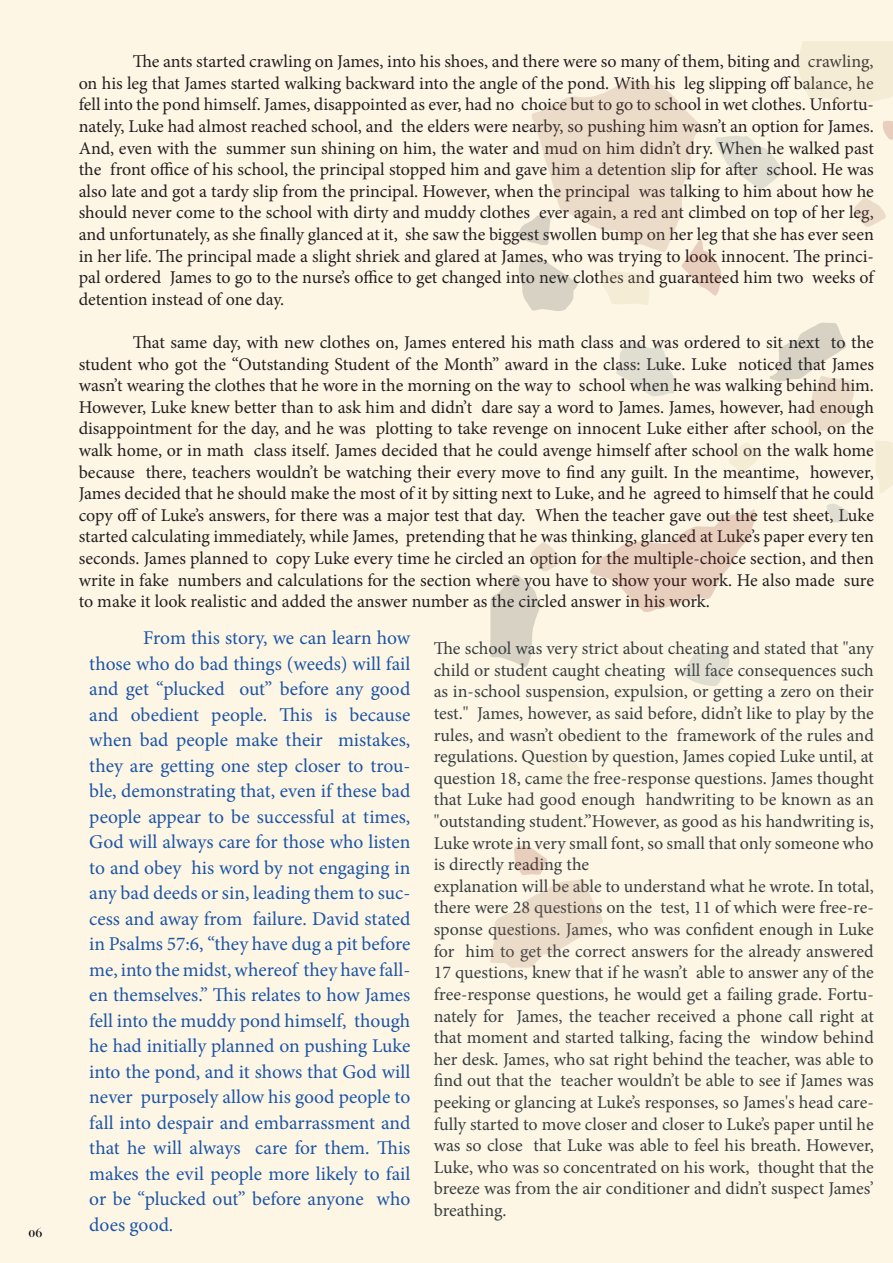
<style>
.page{position:relative;width:893px;height:1263px;background:#fef6e5}
.page>*{position:absolute;margin:0;border:0;box-sizing:border-box;transform-origin:0 0}
.t1{font:19.5px/25.5px "Minion Pro";letter-spacing:-.005em;color:#1c55a5;text-align:justify}
.t2{font:18px/21.6px "Minion Pro";color:#231f20;text-align:justify}
.Heading_2_-_Handwrit{font:18px/21.6px "Minion Pro";color:#393f41;text-align:justify}
.t3{font:500 13.5px "Operetta 12";color:#0b0e11}
</style>
<div class="page">
<svg style="left:616px;top:342px;width:59px;height:55px"></svg>
<svg style="left:854px;top:197px;width:32px;height:30px"></svg>
<svg style="left:550px;top:754px;width:30px;height:30px"></svg>
<svg style="left:683px;top:649px;width:47px;height:37px"></svg>
<svg style="left:875px;top:440px;width:18px;height:53px"></svg>
<svg style="left:798px;top:41px;width:95px;height:63px"></svg>
<svg style="left:729px;top:442px;width:30px;height:31px"></svg>
<svg style="left:770px;top:323px;width:84px;height:108px"></svg>
<svg style="left:590px;top:509px;width:166px;height:103px"></svg>
<svg style="left:826px;top:503px;width:23px;height:19px"></svg>
<svg style="left:517px;top:80px;width:265px;height:231px"></svg>
<svg style="left:490px;top:542px;width:71px;height:125px"></svg>
<svg style="left:490px;top:846px;width:113px;height:122px"></svg>
<svg style="left:883px;top:121px;width:10px;height:19px"></svg>
<p class="t3" style="left:29px;top:1224px;width:15px">06</p>
<p class="t2" style="left:79px;top:51px;width:797px;text-indent:54px">The ants started crawling on James, into his shoes, and there were so many of them, biting and crawling, on his leg that James started walking backward into the angle of the pond. With his leg slipping off balance, he fell into the pond himself. James, disappointed as ever, had no choice but to go to school in wet clothes. Unfortu&shy;nately, Luke had almost reached school, and the elders were nearby, so pushing him wasn’t an option for James.<br>And, even with the summer sun shining on him, the water and mud on him didn’t dry. When he walked past the front office of his school, the principal stopped him and gave him a detention slip for after school. He was also late and got a tardy slip from the principal. However, when the principal was talking to him about how he should never come to the school with dirty and muddy clothes ever again, a red ant climbed on top of her leg, and unfortunately, as she finally glanced at it, she saw the biggest swollen bump on her leg that she has ever seen in her life. The principal made a slight shriek and glared at James, who was trying to look innocent. The princi&shy;pal ordered James to go to the nurse’s office to get changed into new clothes and guaranteed him two weeks of detention instead of one day.</p>
<p class="t2" style="left:79px;top:331px;width:797px;text-indent:54px">That same day, with new clothes on, James entered his math class and was ordered to sit next to the student who got the “Outstanding Student of the Month” award in the class: Luke. Luke noticed that James wasn’t wearing the clothes that he wore in the morning on the way to school when he was walking behind him.<br>However, Luke knew better than to ask him and didn’t dare say a word to James. James, however, had enough disappointment for the day, and he was plotting to take revenge on innocent Luke either after school, on the walk home, or in math class itself. James decided that he could avenge himself after school on the walk home because there, teachers wouldn’t be watching their every move to find any guilt. In the meantime, however, James decided that he should make the most of it by sitting next to Luke, and he agreed to himself that he could copy off of Luke’s answers, for there was a major test that day. When the teacher gave out the test sheet, Luke started calculating immediately, while James, pretending that he was thinking, glanced at Luke’s paper every ten seconds. James planned to copy Luke every time he circled an option for the multiple-choice section, and then write in fake numbers and calculations for the section where you have to show your work. He also made sure to make it look realistic and added the answer number as the circled answer in his work.</p>
<p class="t1" style="left:89px;top:625px;width:323px;text-indent:54px">From this story, we can learn how those who do bad things (weeds) will fail and get “plucked out” before any good and obedient people. This is because when bad people make their mistakes, they are getting one step closer to trou&shy;ble, demonstrating that, even if these bad people appear to be successful at times, God will always care for those who listen to and obey his word by not engaging in any bad deeds or sin, leading them to suc&shy;cess and away from failure. David stated in Psalms 57:6, “they have dug a pit before me, into the midst, whereof they have fall&shy;en themselves.” This relates to how James fell into the muddy pond himself, though he had initially planned on pushing Luke into the pond, and it shows that God will never purposely allow his good people to fall into despair and embarrassment and that he will always care for them. This makes the evil people more likely to fail or be “plucked out” before anyone who does good.</p>
<p class="Heading_2_-_Handwrit" style="left:434px;top:638px;width:442px">The school was very strict about cheating and stated that "any child or student caught cheating will face consequences such as in-school suspension, expulsion, or getting a zero on their test." James, however, as said before, didn’t like to play by the rules, and wasn’t obedient to the framework of the rules and regulations. Question by question, James copied Luke until, at question 18, came the free-response questions. James thought that Luke had good enough handwriting to be known as an "outstanding student.”However, as good as his handwriting is, Luke wrote in very small font, so small that only someone who is directly reading the</p>
<p class="Heading_2_-_Handwrit" style="left:434px;top:875px;width:442px">explanation will be able to understand what he wrote. In total, there were 28 questions on the test, 11 of which were free-re&shy;sponse questions. James, who was confident enough in Luke for him to get the correct answers for the already answered 17 questions, knew that if he wasn’t able to answer any of the free-response questions, he would get a failing grade. Fortu&shy;nately for James, the teacher received a phone call right at that moment and started talking, facing the window behind her desk. James, who sat right behind the teacher, was able to find out that the teacher wouldn’t be able to see if James was peeking or glancing at Luke’s responses, so James's head care&shy;fully started to move closer and closer to Luke’s paper until he was so close that Luke was able to feel his breath. However, Luke, who was so concentrated on his work, thought that the breeze was from the air conditioner and didn’t suspect James’ breathing.</p>
</div>
